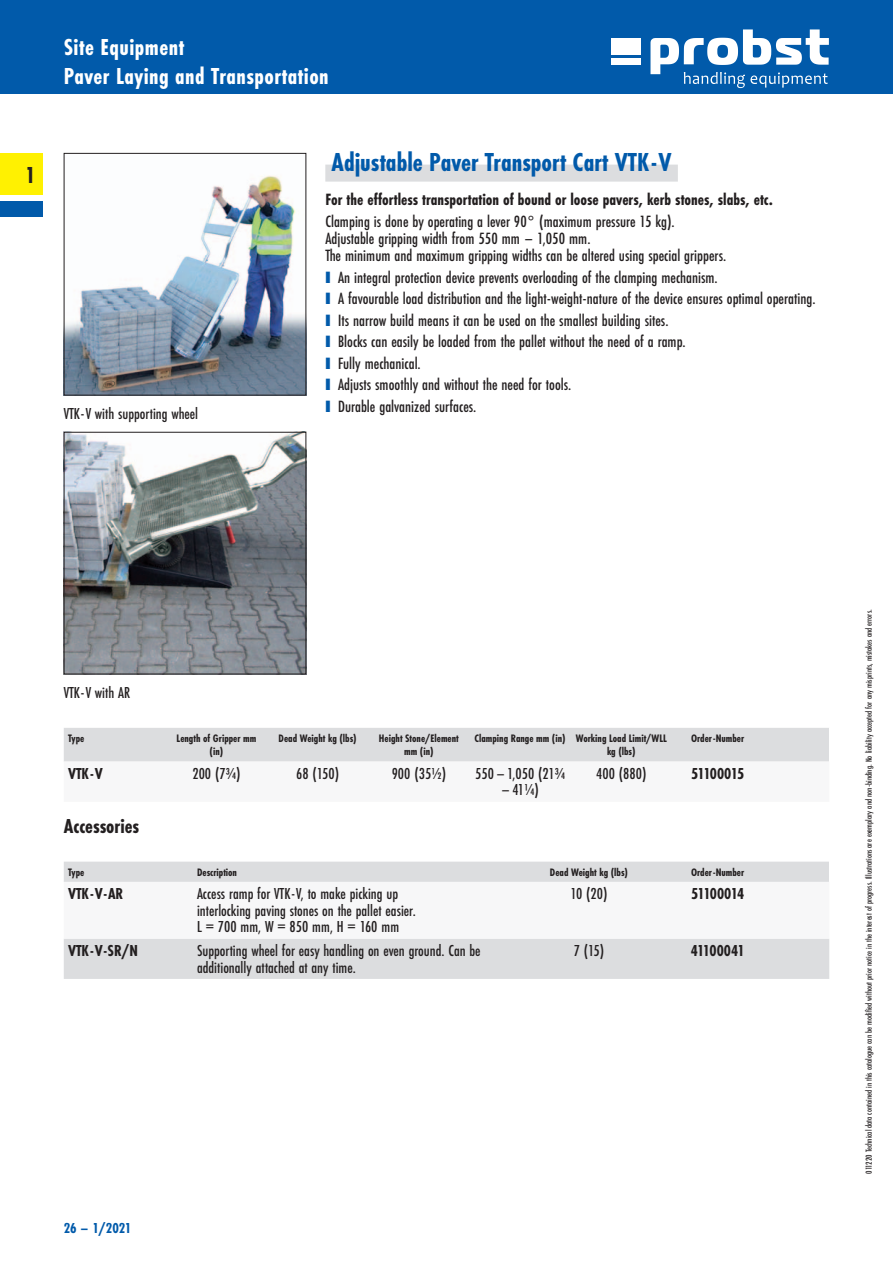
<style>
.page{position:relative;width:893px;height:1263px;background:#fff}
.page>*{position:absolute;margin:0;border:0;box-sizing:border-box;transform-origin:0 0}
.t1{font:700 27px "Futura PT Cond";color:#015aaa}
.t2{font:700 24px/28.5px "Futura PT Cond";letter-spacing:.02em;color:#fff}
.t3{font:700 24px "Futura PT Cond";color:#231f20}
.t4{font:700 21px "Futura PT Cond";color:#231f20}
.t5{font:500 16.95px/17.2px "Futura PT Cond";color:#231f20}
.t6{font:700 16.95px "Futura PT Cond";color:#231f20}
.t7{font:500 16.5px/16.5px "Futura PT Cond";color:#231f20}
.t8{font:700 16.5px "Futura PT Cond";color:#231f20}
.t9{font:700 16.5px "Futura PT Cond";letter-spacing:-.04em;color:#231f20}
.t10{font:700 16.5px "Futura PT Cond";letter-spacing:-.03em;color:#231f20}
.t11{font:700 15px "Futura PT Cond";color:#015aaa}
.t12{font:700 11.25px/13.5px "Futura PT Cond";color:#231f20;text-align:center}
.t13{font:500 9px "Futura PT Cond";color:#231f20}
.s1{font-family:"Arial";font-weight:400;font-size:24.6px;color:#015aaa}
</style>
<div class="page">
<div style="left:0;top:0;width:893px;height:94px;background:#015aaa"></div>
<div style="left:611px;top:38px;width:29px;height:17px;background:#fff"></div>
<div style="left:611px;top:58px;width:29px;height:7px;background:#fff"></div>
<svg style="left:650px;top:29px;width:179px;height:59px"></svg>
<div style="left:0;top:153px;width:43px;height:42px;background:#fff101"></div>
<div style="left:0;top:201px;width:43px;height:16px;background:#015aaa"></div>
<img style="left:66px;top:175px;width:238px;height:218px">
<div style="left:64px;top:153px;width:242px;height:242px;border:1px solid #231f20"></div>
<img style="left:66px;top:434px;width:238px;height:238px">
<div style="left:64px;top:432px;width:242px;height:242px;border:1px solid #231f20"></div>
<div style="left:325px;top:165px;width:353px;height:17px;background:#dcdddf"></div>
<div style="left:64px;top:728px;width:765px;height:34px;background:#dcdddf"></div>
<div style="left:64px;top:862px;width:765px;height:117px;background:#dcdddf"></div>
<svg style="left:64px;top:882px;width:765px;height:57px"></svg>
<h2 class="t3" style="left:25px;top:163px;width:12px">1</h2>
<h2 class="t2" style="left:64px;top:34px;width:266px">Site Equipment<br>Paver Laying and Transportation</h2>
<p class="t7" style="left:64px;top:406px;width:136px">VTK-V with supporting wheel</p>
<h1 class="t1" style="left:332px;top:149px;width:341px">Adjustable Paver Transport Cart VTK-V</h1>
<p class="t6" style="left:325px;top:191px;width:449px">For the effortless transportation of bound or loose pavers, kerb stones, slabs, etc.</p>
<p class="t5" style="left:325px;top:213px;width:402px">Clamping is done by operating a lever 90° (maximum pressure 15 kg).<br>Adjustable gripping width from 550 mm – 1,050 mm.<br>The minimum and maximum gripping widths can be altered using special grippers.</p>
<p class="t5" style="left:325px;top:269px;width:394px"><span class="s1">■</span> An integral protection device prevents overloading of the clamping mechanism.</p>
<p class="t5" style="left:325px;top:291px;width:492px"><span class="s1">■</span> A favourable load distribution and the light-weight-nature of the device ensures optimal operating.</p>
<p class="t5" style="left:325px;top:312px;width:345px"><span class="s1">■</span> Its narrow build means it can be used on the smallest building sites.</p>
<p class="t5" style="left:325px;top:334px;width:362px"><span class="s1">■</span> Blocks can easily be loaded from the pallet without the need of a ramp.</p>
<p class="t5" style="left:325px;top:355px;width:97px"><span class="s1">■</span> Fully mechanical.</p>
<p class="t5" style="left:325px;top:377px;width:247px"><span class="s1">■</span> Adjusts smoothly and without the need for tools.</p>
<p class="t5" style="left:325px;top:398px;width:153px"><span class="s1">■</span> Durable galvanized surfaces.</p>
<p class="t7" style="left:64px;top:685px;width:68px">VTK-V with AR</p>
<p class="t12" style="left:68px;top:732px;width:18px">Type</p>
<p class="t12" style="left:177px;top:732px;width:81px">Length of Gripper mm (in)</p>
<p class="t12" style="left:279px;top:732px;width:80px">Dead Weight kg (lbs)</p>
<p class="t12" style="left:379px;top:732px;width:81px">Height Stone/Element mm (in)</p>
<p class="t12" style="left:607px;top:732px;width:61px;text-align:left;text-indent:-132px">Clamping Range mm (in) Working Load Limit/WLL kg (lbs)</p>
<p class="t12" style="left:691px;top:732px;width:55px">Order- Number</p>
<p class="t8" style="left:68px;top:765px;width:36px">VTK- V</p>
<p class="t7" style="left:192px;top:766px;width:50px">200 (7¾)</p>
<p class="t7" style="left:296px;top:766px;width:45px">68 (150)</p>
<p class="t7" style="left:392px;top:766px;width:56px">900 (35½)</p>
<p class="t7" style="left:475px;top:766px;width:91px">550 – 1,050 (21¾</p>
<p class="t7" style="left:501px;top:782px;width:39px">– 41¼)</p>
<p class="t7" style="left:596px;top:766px;width:52px">400 (880)</p>
<p class="t9" style="left:691px;top:765px;width:55px">51100015</p>
<p class="t4" style="left:64px;top:815px;width:77px">Accessories</p>
<p class="t12" style="left:68px;top:865px;width:18px">Type</p>
<p class="t12" style="left:197px;top:865px;width:42px">Description</p>
<p class="t12" style="left:550px;top:865px;width:80px">Dead Weight kg (lbs)</p>
<p class="t12" style="left:691px;top:865px;width:55px">Order- Number</p>
<p class="t8" style="left:68px;top:886px;width:57px">VTK- V- AR</p>
<p class="t7" style="left:197px;top:886px;width:220px">Access ramp for VTK-V, to make picking up interlocking paving stones on the pallet easier.<br>L = 700 mm, W = 850 mm, H = 160 mm</p>
<p class="t7" style="left:570px;top:886px;width:38px">10 (20)</p>
<p class="t9" style="left:691px;top:886px;width:55px">51100014</p>
<p class="t8" style="left:68px;top:942px;width:72px">VTK- V- SR/ N</p>
<p class="t7" style="left:197px;top:943px;width:285px">Supporting wheel for easy handling on even ground. Can be additionally attached at any time.</p>
<p class="t7" style="left:574px;top:943px;width:32px">7 (15)</p>
<p class="t10" style="left:691px;top:942px;width:55px">41100041</p>
<p class="t11" style="left:64px;top:1221px;width:69px">26 – 1/2021</p>
<p class="t13" style="left:864px;top:1174px;width:566px;rotate:-90deg">011220 Technical data contained in this catalogue can be modified without prior notice in the interest of progress. Illustrations are exemplary and non- binding. No liability accepted for any misprints, mistakes and errors.</p>
</div>
